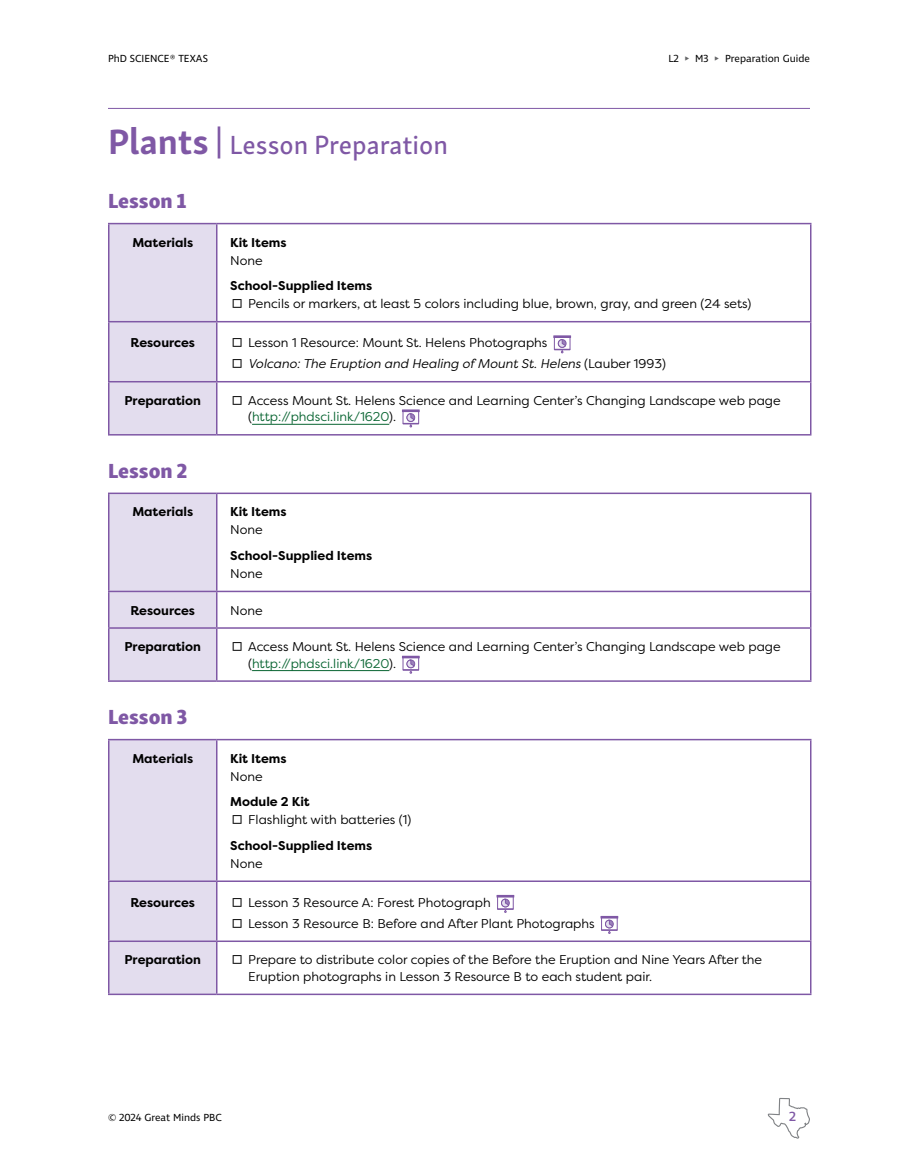
<style>
.page{position:relative;width:918px;height:1175px;background:#fff}
.page>*{position:absolute;margin:0;border:0;box-sizing:border-box;transform-origin:0 0}
.t1{font:33px "Skolar Sans Latn";color:#000}
.t2{font:27px "Skolar Sans Latn Me";color:#7f58a5}
.t3{font:21px "Skolar Sans Latn Eb";color:#7f58a5}
.t4{font:500 13.5px "Ingra";color:#7f58a5}
.t5{font:12.75px/16.5px "Filson Pro";color:#000}
.t6{font:700 12.75px "Filson Pro";color:#000}
.t7{font:italic 12.75px "Filson Pro";color:#000}
.t8{font:10.5px "Ingra";color:#000}
.s1{color:#636466}
.s2{font-family:"Skolar Sans Latn";font-weight:700;font-size:36px}
.s3{font-family:"Skolar Sans Latn";font-weight:600;font-size:30px}
.s4{font-family:"Skolar Sans Latn";font-size:33px}
.s5{font-family:"Skolar Sans Latn";font-style:normal;font-size:33px}
.s6{font-style:normal}
.s7{color:#096532}
</style>
<div class="page">
<hr style="left:108px;top:108px;width:702px;height:1px;background:#7f58a5">
<div style="left:110px;top:224px;width:106px;height:210px;background:#e3ddee"></div>
<hr style="left:108px;top:321px;width:109px;height:1px;background:#7f58a5">
<hr style="left:217px;top:321px;width:595px;height:1px;background:#7f58a5">
<hr style="left:108px;top:381px;width:109px;height:1px;background:#7f58a5">
<hr style="left:217px;top:381px;width:595px;height:1px;background:#7f58a5">
<hr style="left:108px;top:223px;width:109px;height:1px;background:#7f58a5">
<hr style="left:108px;top:224px;width:2px;height:97px;background:#7f58a5">
<hr style="left:108px;top:322px;width:2px;height:59px;background:#7f58a5">
<hr style="left:108px;top:382px;width:2px;height:52px;background:#7f58a5">
<hr style="left:108px;top:434px;width:109px;height:1px;background:#7f58a5">
<hr style="left:217px;top:223px;width:595px;height:1px;background:#7f58a5">
<hr style="left:216px;top:224px;width:2px;height:97px;background:#7f58a5">
<hr style="left:810px;top:224px;width:2px;height:97px;background:#7f58a5">
<hr style="left:216px;top:322px;width:2px;height:59px;background:#7f58a5">
<hr style="left:810px;top:322px;width:2px;height:59px;background:#7f58a5">
<hr style="left:216px;top:382px;width:2px;height:52px;background:#7f58a5">
<hr style="left:810px;top:382px;width:2px;height:52px;background:#7f58a5">
<hr style="left:217px;top:434px;width:595px;height:1px;background:#7f58a5">
<svg style="left:553px;top:336px;width:19px;height:14px"></svg>
<div style="left:554px;top:337px;width:16px;height:13px;background:#fff"></div>
<div style="left:554px;top:336px;width:16px;height:14px;border:1px solid #7f58a5"></div>
<hr style="left:553px;top:335px;width:18px;height:3px;background:#7f58a5">
<svg style="left:554px;top:339px;width:16px;height:14px"></svg>
<hr style="left:252px;top:424px;width:137px;height:1px;background:#096532">
<svg style="left:402px;top:412px;width:18px;height:12px"></svg>
<div style="left:403px;top:411px;width:16px;height:13px;background:#f3eff6"></div>
<div style="left:403px;top:410px;width:16px;height:14px;border:1px solid #7f58a5"></div>
<hr style="left:402px;top:409px;width:18px;height:3px;background:#7f58a5">
<svg style="left:403px;top:413px;width:16px;height:14px"></svg>
<div style="left:110px;top:494px;width:106px;height:186px;background:#e3ddee"></div>
<hr style="left:108px;top:590px;width:109px;height:2px;background:#7f58a5">
<hr style="left:217px;top:590px;width:595px;height:2px;background:#7f58a5">
<hr style="left:108px;top:627px;width:109px;height:1px;background:#7f58a5">
<hr style="left:217px;top:627px;width:595px;height:1px;background:#7f58a5">
<hr style="left:108px;top:492px;width:109px;height:2px;background:#7f58a5">
<hr style="left:108px;top:494px;width:2px;height:96px;background:#7f58a5">
<hr style="left:108px;top:592px;width:2px;height:35px;background:#7f58a5">
<hr style="left:108px;top:628px;width:2px;height:52px;background:#7f58a5">
<hr style="left:108px;top:680px;width:109px;height:2px;background:#7f58a5">
<hr style="left:217px;top:492px;width:595px;height:2px;background:#7f58a5">
<hr style="left:216px;top:494px;width:2px;height:96px;background:#7f58a5">
<hr style="left:810px;top:494px;width:2px;height:96px;background:#7f58a5">
<hr style="left:216px;top:592px;width:2px;height:35px;background:#7f58a5">
<hr style="left:810px;top:592px;width:2px;height:35px;background:#7f58a5">
<hr style="left:216px;top:628px;width:2px;height:52px;background:#7f58a5">
<hr style="left:810px;top:628px;width:2px;height:52px;background:#7f58a5">
<hr style="left:217px;top:680px;width:595px;height:2px;background:#7f58a5">
<hr style="left:252px;top:670px;width:137px;height:1px;background:#096532">
<svg style="left:402px;top:658px;width:18px;height:13px"></svg>
<div style="left:403px;top:657px;width:16px;height:13px;background:#cdbedc"></div>
<div style="left:403px;top:656px;width:16px;height:14px;border:1px solid #7f58a5"></div>
<hr style="left:402px;top:655px;width:18px;height:3px;background:#7f58a5">
<svg style="left:403px;top:659px;width:16px;height:14px"></svg>
<div style="left:110px;top:740px;width:106px;height:253px;background:#e3ddee"></div>
<hr style="left:108px;top:880px;width:109px;height:2px;background:#7f58a5">
<hr style="left:217px;top:880px;width:595px;height:2px;background:#7f58a5">
<hr style="left:108px;top:940px;width:109px;height:2px;background:#7f58a5">
<hr style="left:217px;top:940px;width:595px;height:2px;background:#7f58a5">
<hr style="left:108px;top:739px;width:109px;height:1px;background:#7f58a5">
<hr style="left:108px;top:740px;width:2px;height:140px;background:#7f58a5">
<hr style="left:108px;top:882px;width:2px;height:58px;background:#7f58a5">
<hr style="left:108px;top:942px;width:2px;height:51px;background:#7f58a5">
<hr style="left:108px;top:993px;width:109px;height:2px;background:#7f58a5">
<hr style="left:217px;top:739px;width:595px;height:1px;background:#7f58a5">
<hr style="left:216px;top:740px;width:2px;height:140px;background:#7f58a5">
<hr style="left:810px;top:740px;width:2px;height:140px;background:#7f58a5">
<hr style="left:216px;top:882px;width:2px;height:58px;background:#7f58a5">
<hr style="left:810px;top:882px;width:2px;height:58px;background:#7f58a5">
<hr style="left:216px;top:942px;width:2px;height:51px;background:#7f58a5">
<hr style="left:810px;top:942px;width:2px;height:51px;background:#7f58a5">
<hr style="left:217px;top:993px;width:595px;height:2px;background:#7f58a5">
<svg style="left:497px;top:895px;width:17px;height:17px"></svg>
<svg style="left:601px;top:916px;width:17px;height:17px"></svg>
<svg style="left:767px;top:1097px;width:43px;height:42px"></svg>
<p class="t8" style="left:108px;top:52px;width:101px">PhD SCIENCE® TEXAS</p>
<p class="t8" style="left:668px;top:52px;width:143px">L2 <span class="s1">▸</span> M3 <span class="s1">▸</span> Preparation Guide</p>
<h2 class="t2" style="left:108px;top:124px;width:341px"><span class="s2">Plants</span> <span class="s3">|</span> Lesson Preparation</h2>
<h3 class="t3" style="left:108px;top:183px;width:80px">Lesson 1</h3>
<p class="t6" style="left:132px;top:234px;width:62px">Materials</p>
<p class="t6" style="left:230px;top:234px;width:58px">Kit Items</p>
<p class="t5" style="left:230px;top:252px;width:34px">None</p>
<p class="t6" style="left:230px;top:278px;width:144px">School-Supplied Items</p>
<p class="t5" style="left:248px;top:295px;width:505px">Pencils or markers, at least 5 colors including blue, brown, gray, and green (24 sets)</p>
<p class="t6" style="left:130px;top:335px;width:66px">Resources</p>
<p class="t5" style="left:230px;top:334px;width:319px"><span class="s4">□</span> Lesson 1 Resource: Mount St. Helens Photographs</p>
<p class="t7" style="left:230px;top:355px;width:437px"><span class="s5">□</span> Volcano: The Eruption and Healing of Mount St. Helens <span class="s6">(Lauber 1993)</span></p>
<p class="t6" style="left:124px;top:392px;width:78px">Preparation</p>
<p class="t5" style="left:248px;top:392px;width:534px;text-indent:-18px"><span class="s4">□</span> Access Mount St. Helens Science and Learning Center’s Changing Landscape web page (<span class="s7">http://phdsci.link/1620</span>).</p>
<h3 class="t3" style="left:108px;top:452px;width:81px">Lesson 2</h3>
<p class="t6" style="left:132px;top:504px;width:62px">Materials</p>
<p class="t6" style="left:230px;top:504px;width:58px">Kit Items</p>
<p class="t5" style="left:230px;top:521px;width:34px">None</p>
<p class="t6" style="left:230px;top:547px;width:144px">School-Supplied Items</p>
<p class="t5" style="left:230px;top:565px;width:34px">None</p>
<p class="t6" style="left:130px;top:602px;width:66px">Resources</p>
<p class="t5" style="left:230px;top:601px;width:34px">None</p>
<p class="t6" style="left:125px;top:638px;width:78px">Preparation</p>
<p class="t5" style="left:248px;top:638px;width:534px;text-indent:-18px"><span class="s4">□</span> Access Mount St. Helens Science and Learning Center’s Changing Landscape web page (<span class="s7">http://phdsci.link/1620</span>).</p>
<h3 class="t3" style="left:108px;top:698px;width:81px">Lesson 3</h3>
<p class="t6" style="left:132px;top:750px;width:62px">Materials</p>
<p class="t6" style="left:230px;top:750px;width:58px">Kit Items</p>
<p class="t5" style="left:230px;top:767px;width:34px">None</p>
<p class="t6" style="left:230px;top:793px;width:81px">Module 2 Kit</p>
<p class="t5" style="left:230px;top:811px;width:182px"><span class="s4">□</span> Flashlight with batteries (1)</p>
<p class="t6" style="left:230px;top:837px;width:144px">School-Supplied Items</p>
<p class="t5" style="left:230px;top:854px;width:34px">None</p>
<p class="t6" style="left:130px;top:894px;width:66px">Resources</p>
<p class="t5" style="left:230px;top:893px;width:262px"><span class="s4">□</span> Lesson 3 Resource A: Forest Photograph</p>
<p class="t5" style="left:230px;top:914px;width:366px"><span class="s4">□</span> Lesson 3 Resource B: Before and After Plant Photographs</p>
<p class="t6" style="left:125px;top:951px;width:78px">Preparation</p>
<p class="t5" style="left:248px;top:951px;width:515px;text-indent:-18px"><span class="s4">□</span> Prepare to distribute color copies of the Before the Eruption and Nine Years After the<br>Eruption photographs in Lesson 3 Resource B to each student pair.</p>
<h1 class="t1" style="left:230px;top:276px;width:16px">□</h1>
<p class="t8" style="left:108px;top:1110px;width:115px">© 2024 Great Minds PBC</p>
<p class="t4" style="left:789px;top:1108px;width:9px">2</p>
</div>
